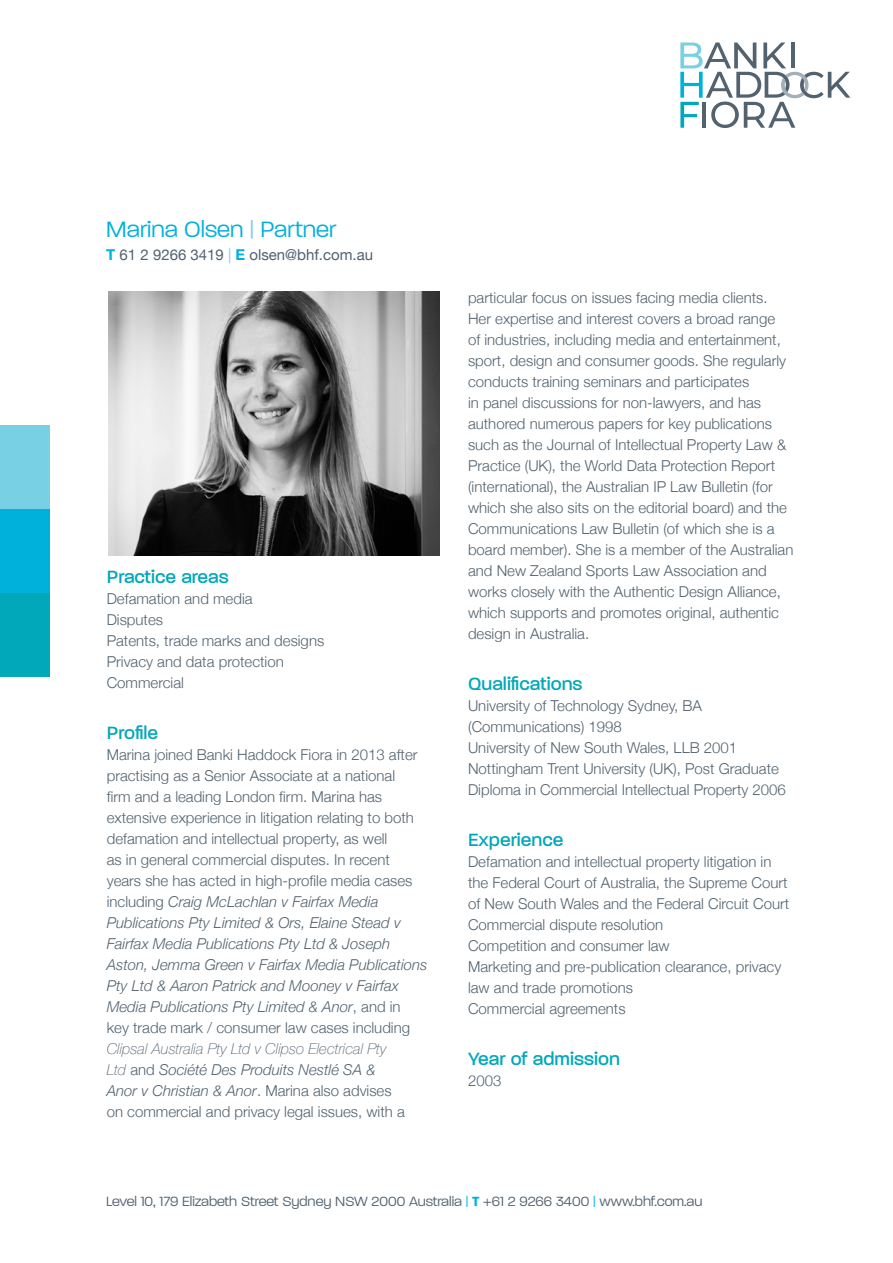
<style>
.page{position:relative;width:893px;height:1263px;background:#fff}
.page>*{position:absolute;margin:0;border:0;box-sizing:border-box;transform-origin:0 0}
.t1{font:300 30px "Paralucent";color:#00b1dc}
.t2{font:500 24px "Paralucent";color:#00a8b9}
.t3{font:300 18px "Paralucent";color:#52626f}
.t4{font:300 15px/21px "Helvetica Neue";color:#52626f}
.t5{font:15px "Helvetica Neue";color:#52626f}
.s1{color:#78d0e4}
.s2{font-weight:700;color:#00b1dc}
.s3{font-style:italic}
.s4{font-weight:100;font-style:italic}
.s5{color:#00b1dc}
</style>
<div class="page">
<div style="left:0;top:425px;width:50px;height:84px;background:#78d0e4"></div>
<div style="left:0;top:509px;width:50px;height:84px;background:#00b1dc"></div>
<div style="left:0;top:593px;width:50px;height:84px;background:#00a8b9"></div>
<svg style="left:680px;top:43px;width:170px;height:85px"></svg>
<img style="left:108px;top:292px;width:331px;height:263px">
<p class="t1" style="left:106px;top:213px;width:232px">Marina Olsen <span class="s1">|</span> Partner</p>
<p class="t5" style="left:106px;top:244px;width:268px"><span class="s2">T</span> 61 2 9266 3419 <span class="s1">|</span> <span class="s2">E</span> olsen@bhf.com.au</p>
<p class="t2" style="left:107px;top:563px;width:124px">Practice areas</p>
<p class="t4" style="left:107px;top:587px;width:147px">Defamation and media</p>
<p class="t4" style="left:107px;top:608px;width:58px">Disputes</p>
<p class="t4" style="left:107px;top:629px;width:219px">Patents, trade marks and designs</p>
<p class="t4" style="left:107px;top:650px;width:179px">Privacy and data protection</p>
<p class="t4" style="left:107px;top:671px;width:79px">Commercial</p>
<p class="t2" style="left:107px;top:719px;width:53px">Profile</p>
<p class="t4" style="left:107px;top:743px;width:322px">Marina joined Banki Haddock Fiora in 2013 after practising as a Senior Associate at a national<br>firm and a leading London firm. Marina has extensive experience in litigation relating to both defamation and intellectual property, as well<br>as in general commercial disputes. In recent years she has acted in high-profile media cases including <span class="s3">Craig McLachlan v Fairfax Media Publications Pty Limited &amp; Ors, Elaine Stead v Fairfax Media Publications Pty Ltd &amp; Joseph Aston, Jemma Green v Fairfax Media Publications Pty Ltd &amp; Aaron Patrick and Mooney v Fairfax Media Publications Pty Limited &amp; Anor</span>, and in<br>key trade mark / consumer law cases including <span class="s4">Clipsal Australia Pty Ltd v Clipso Electrical Pty<br>Ltd</span> and <span class="s3">Société Des Produits Nestlé SA &amp;<br>Anor v Christian &amp; Anor</span>. Marina also advises<br>on commercial and privacy legal issues, with a</p>
<p class="t4" style="left:468px;top:286px;width:327px">particular focus on issues facing media clients.<br>Her expertise and interest covers a broad range<br>of industries, including media and entertainment, sport, design and consumer goods. She regularly conducts training seminars and participates<br>in panel discussions for non-lawyers, and has authored numerous papers for key publications such as the Journal of Intellectual Property Law &amp; Practice (UK), the World Data Protection Report (international), the Australian IP Law Bulletin (for which she also sits on the editorial board) and the Communications Law Bulletin (of which she is a board member). She is a member of the Australian and New Zealand Sports Law Association and works closely with the Authentic Design Alliance, which supports and promotes original, authentic design in Australia.</p>
<p class="t2" style="left:468px;top:671px;width:116px">Qualifications</p>
<p class="t4" style="left:468px;top:694px;width:235px">University of Technology Sydney, BA (Communications) 1998</p>
<p class="t4" style="left:468px;top:736px;width:271px">University of New South Wales, LLB 2001</p>
<p class="t4" style="left:468px;top:757px;width:319px">Nottingham Trent University (UK), Post Graduate<br>Diploma in Commercial Intellectual Property 2006</p>
<p class="t2" style="left:468px;top:827px;width:97px">Experience</p>
<p class="t4" style="left:468px;top:850px;width:323px">Defamation and intellectual property litigation in the Federal Court of Australia, the Supreme Court of New South Wales and the Federal Circuit Court</p>
<p class="t4" style="left:468px;top:913px;width:197px">Commercial dispute resolution</p>
<p class="t4" style="left:468px;top:934px;width:203px">Competition and consumer law</p>
<p class="t4" style="left:468px;top:955px;width:315px">Marketing and pre-publication clearance, privacy law and trade promotions</p>
<p class="t4" style="left:468px;top:997px;width:159px">Commercial agreements</p>
<p class="t2" style="left:468px;top:1046px;width:153px">Year of admission</p>
<p class="t4" style="left:468px;top:1069px;width:35px">2003</p>
<p class="t3" style="left:106px;top:1192px;width:598px">Level 10, 179 Elizabeth Street Sydney NSW 2000 Australia <span class="s5">|</span> <span class="s2">T</span> +61 2 9266 3400 <span class="s5">|</span> www.bhf.com.au</p>
</div>
